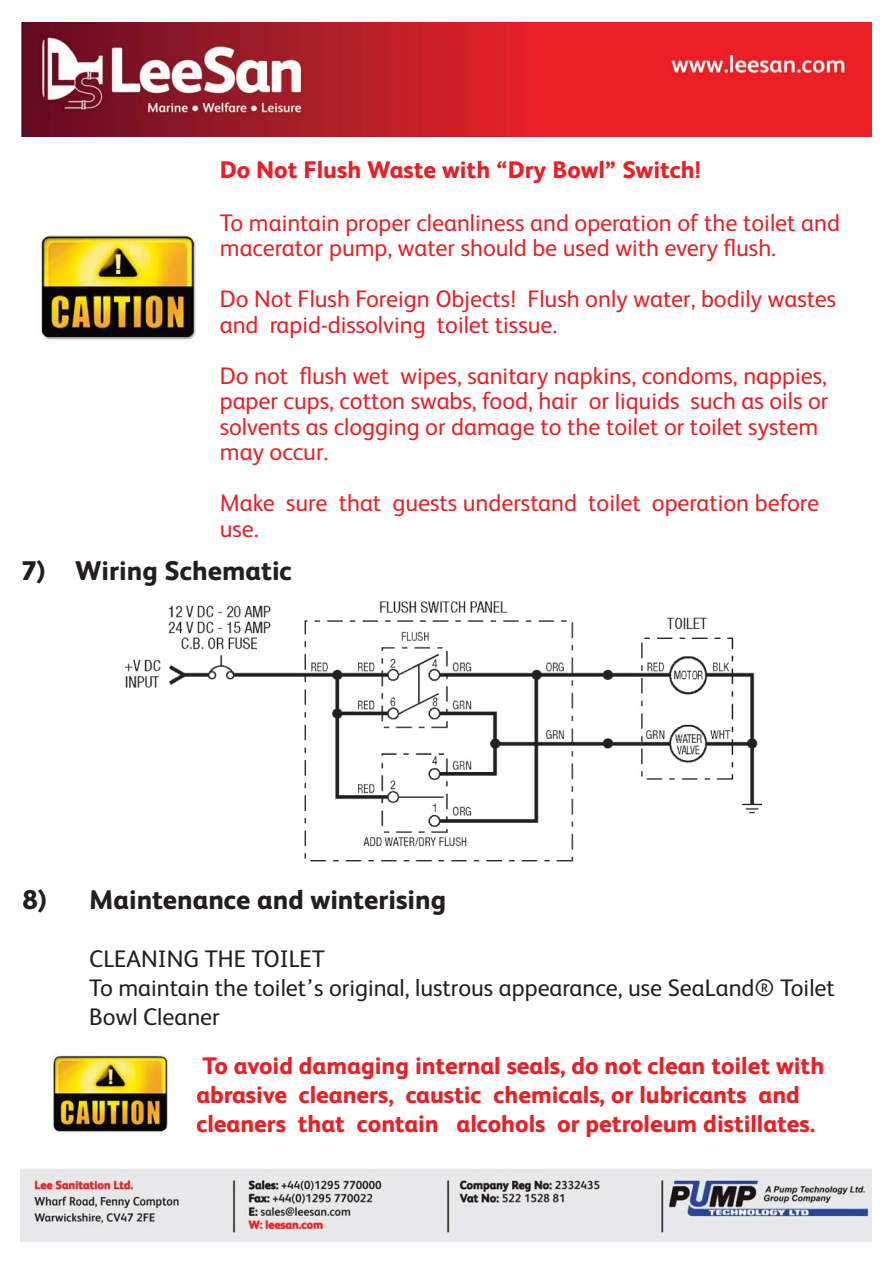
<style>
.page{position:relative;width:893px;height:1263px;background:#fff}
.page>*{position:absolute;margin:0;border:0;box-sizing:border-box;transform-origin:0 0}
.t1{font:800 27px "FS Albert";color:#231f20}
.t2{font:24px/25.5px "FS Albert";color:#eb1f26}
.t3{font:800 24px/28.8px "FS Albert";color:#eb1f26}
.t4{font:24px/28.8px "FS Albert";color:#231f20}
</style>
<div class="page">
<img style="left:22px;top:22px;width:850px;height:115px">
<img style="left:21px;top:1169px;width:851px;height:73px">
<img style="left:125px;top:601px;width:638px;height:261px">
<img style="left:40px;top:232px;width:158px;height:108px">
<img style="left:52px;top:1053px;width:116px;height:80px">
<p class="t3" style="left:220px;top:158px;width:482px">Do Not Flush Waste with “Dry Bowl” Switch!</p>
<p class="t2" style="left:220px;top:212px;width:622px">To maintain proper cleanliness and operation of the toilet and macerator pump, water should be used with every flush.</p>
<p class="t2" style="left:220px;top:288px;width:618px">Do Not Flush Foreign Objects! Flush only water, bodily wastes and rapid-dissolving toilet tissue.</p>
<p class="t2" style="left:220px;top:365px;width:610px">Do not flush wet wipes, sanitary napkins, condoms, nappies, paper cups, cotton swabs, food, hair or liquids such as oils or solvents as clogging or damage to the toilet or toilet system may occur.</p>
<p class="t2" style="left:220px;top:492px;width:601px">Make sure that guests understand toilet operation before use.</p>
<p class="t1" style="left:21px;top:561px;width:272px">7) Wiring Schematic</p>
<p class="t1" style="left:22px;top:889px;width:425px">8) Maintenance and winterising</p>
<p class="t4" style="left:89px;top:947px;width:747px">CLEANING THE TOILET<br>To maintain the toilet’s original, lustrous appearance, use SeaLand® Toilet<br>Bowl Cleaner</p>
<p class="t3" style="left:196px;top:1054px;width:629px">To avoid damaging internal seals, do not clean toilet with abrasive cleaners, caustic chemicals, or lubricants and cleaners that contain alcohols or petroleum distillates.</p>
</div>
